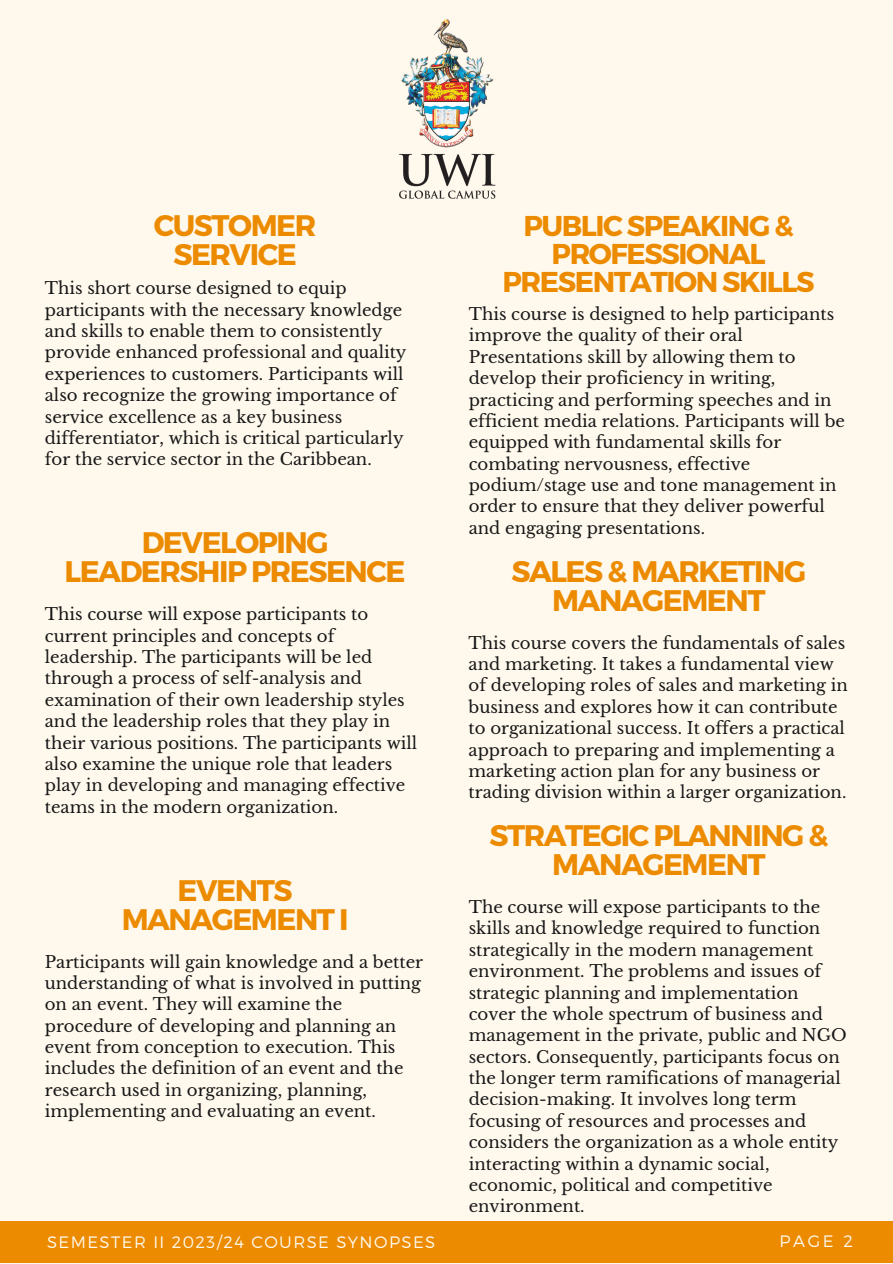
<style>
.page{position:relative;width:893px;height:1264px;background:#fff}
.page>*{position:absolute;margin:0;border:0;box-sizing:border-box;transform-origin:0 0}
.t1{font:700 29.7px/29.2px "Montserrat";letter-spacing:-.05em;color:#ed8b00;text-align:center}
.t2{font:700 28.65px/28.2px "Montserrat";letter-spacing:-.05em;color:#ed8b00;text-align:center}
.t3{font:16.5px/21.3px "Libre Baskerville";color:#171717}
.t4{font:300 16.5px "Montserrat";letter-spacing:.085em;color:#fff9ed}
</style>
<div class="page">
<div style="left:0;top:0;width:892px;height:1263px;background:#fff9ed"></div>
<div style="left:0;top:1221px;width:892px;height:41px;background:#ed8b00"></div>
<img style="left:399px;top:19px;width:97px;height:180px">
<p class="t1" style="left:154px;top:209px;width:164px">CUSTOMER<br>SERVICE</p>
<h1 class="t3" style="left:45px;top:278px;width:363px">This short course designed to equip participants with the necessary knowledge and skills to enable them to consistently provide enhanced professional and quality experiences to customers. Participants will also recognize the growing importance of service excellence as a key business differentiator, which is critical particularly for the service sector in the Caribbean.</h1>
<p class="t1" style="left:65px;top:526px;width:342px">DEVELOPING<br>LEADERSHIP PRESENCE</p>
<h1 class="t3" style="left:45px;top:604px;width:374px">This course will expose participants to current principles and concepts of leadership. The participants will be led through a process of self-analysis and examination of their own leadership styles and the leadership roles that they play in their various positions. The participants will also examine the unique role that leaders play in developing and managing effective teams in the modern organization.</h1>
<h1 class="t1" style="left:122px;top:873px;width:228px">EVENTS<br>MANAGEMENT I</h1>
<p class="t3" style="left:45px;top:951px;width:380px">Participants will gain knowledge and a better understanding of what is involved in putting on an event. They will examine the procedure of developing and planning an event from conception to execution. This includes the definition of an event and the research used in organizing, planning, implementing and evaluating an event.</p>
<h2 class="t2" style="left:502px;top:210px;width:313px">PUBLIC SPEAKING &amp;<br>PROFESSIONAL<br>PRESENTATION SKILLS</h2>
<p class="t3" style="left:468px;top:303px;width:377px">This course is designed to help participants improve the quality of their oral Presentations skill by allowing them to develop their proficiency in writing, practicing and performing speeches and in efficient media relations. Participants will be equipped with fundamental skills for combating nervousness, effective podium/stage use and tone management in order to ensure that they deliver powerful and engaging presentations.</p>
<p class="t1" style="left:511px;top:555px;width:296px">SALES &amp; MARKETING<br>MANAGEMENT</p>
<h1 class="t3" style="left:468px;top:632px;width:381px">This course covers the fundamentals of sales and marketing. It takes a fundamental view of developing roles of sales and marketing in business and explores how it can contribute to organizational success. It offers a practical approach to preparing and implementing a marketing action plan for any business or trading division within a larger organization.</h1>
<p class="t1" style="left:489px;top:819px;width:340px">STRATEGIC PLANNING &amp;<br>MANAGEMENT</p>
<p class="t3" style="left:468px;top:896px;width:379px">The course will expose participants to the skills and knowledge required to function strategically in the modern management environment. The problems and issues of strategic planning and implementation cover the whole spectrum of business and management in the private, public and NGO sectors. Consequently, participants focus on the longer term ramifications of managerial decision-making. It involves long term focusing of resources and processes and considers the organization as a whole entity interacting within a dynamic social, economic, political and competitive environment.</p>
<p class="t4" style="left:47px;top:1231px;width:390px">SEMESTER II 2023/24 COURSE SYNOPSES</p>
<h1 class="t4" style="left:779px;top:1230px;width:75px">PAGE 2</h1>
</div>
